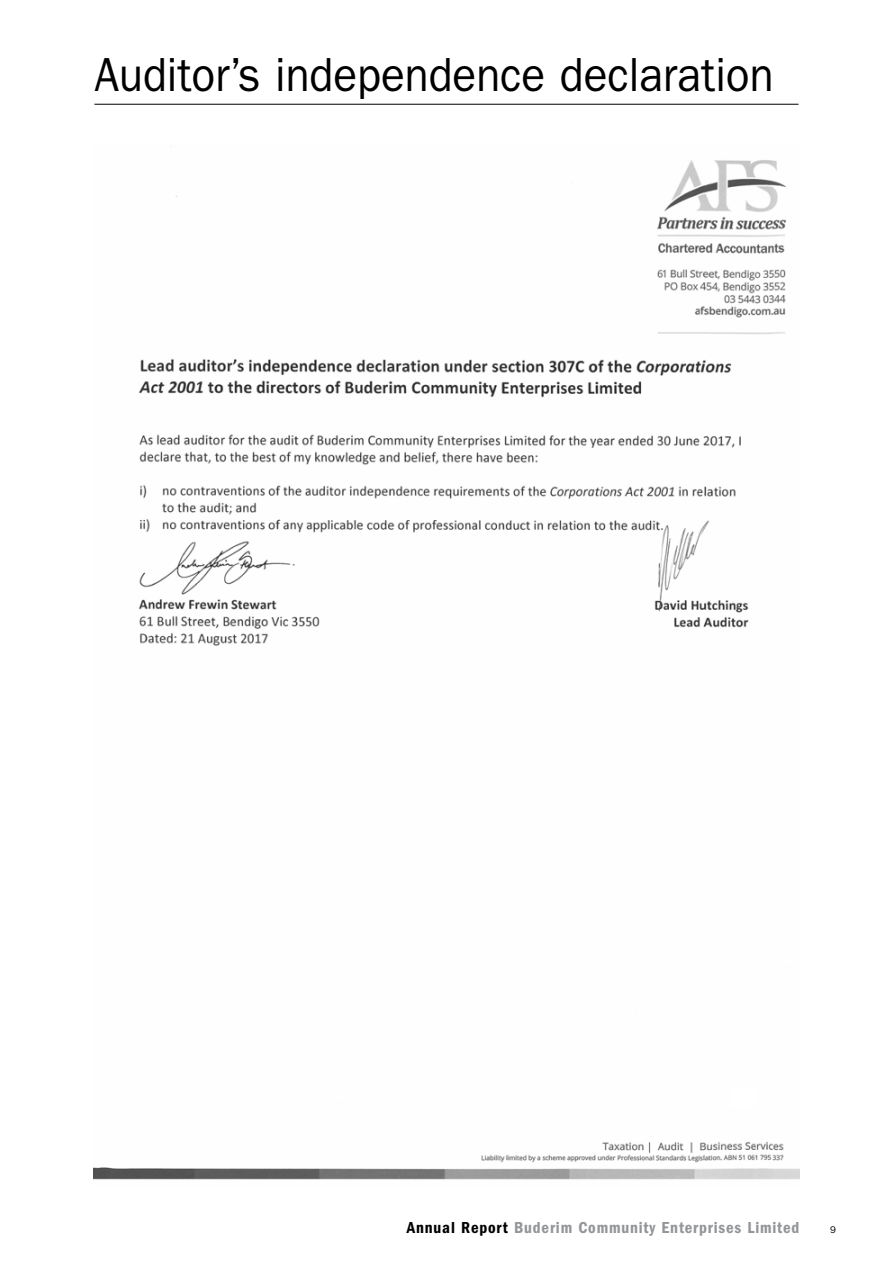
<style>
.page{position:relative;width:893px;height:1263px;background:#fff}
.page>*{position:absolute;margin:0;border:0;box-sizing:border-box;transform-origin:0 0}
.t1{font:48px "Franklin Gothic";color:#000;scale:.92 1}
.t2{font:600 condensed 16.5px "Franklin Gothic";letter-spacing:.05em;color:#939598}
.t3{font:9.75px "Franklin Gothic";color:#000}
.s1{color:#000}
</style>
<div class="page">
<hr style="left:94px;top:104px;width:704px;height:1px;background:#000">
<img style="left:94px;top:160px;width:705px;height:1020px">
<div style="left:730px;top:1089px;width:27px;height:19px;background:#fff"></div>
<h1 class="t1" style="left:94px;top:47px;width:740px">Auditor’s independence declaration</h1>
<p class="t2" style="left:407px;top:1218px;width:394px"><span class="s1">Annual Report</span> Buderim Community Enterprises Limited</p>
<p class="t3" style="left:830px;top:1224px;width:7px">9</p>
</div>
